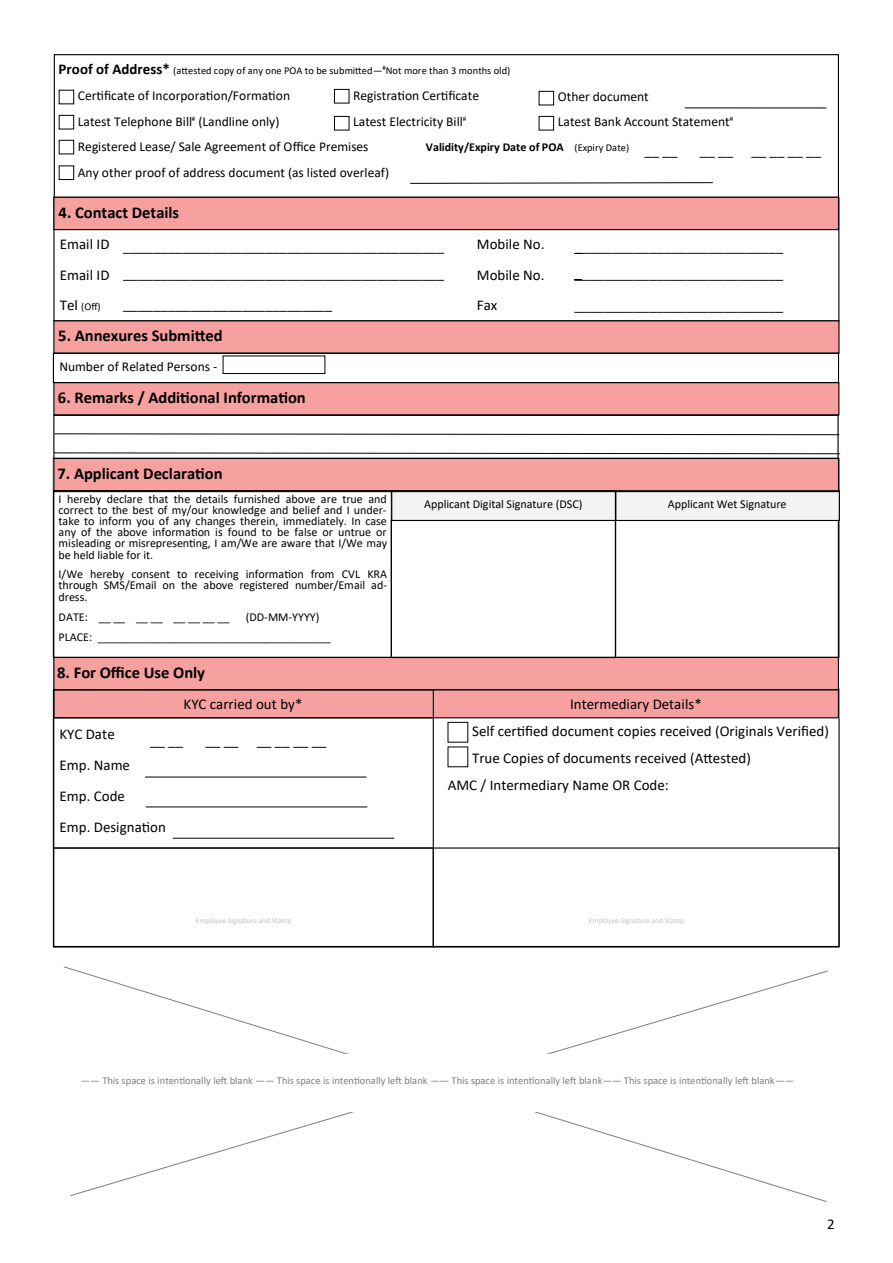
<style>
.page{position:relative;width:893px;height:1263px;background:#fff}
.page>*{position:absolute;margin:0;border:0;box-sizing:border-box;transform-origin:0 0}
.t1{font:700 16.5px "Calibri";color:#000}
.t2{font:15px/30.8px "Calibri";color:#000}
.t3{font:13.5px "Calibri";color:#000}
.t4{font:12.15px/11.1px "Calibri";letter-spacing:-.005em;color:#000}
.t5{font:12px/10.9px "Calibri";letter-spacing:-.005em;color:#000;text-align:justify}
.t6{font:700 12px "Calibri";color:#000}
.t7{font:10.5px "Calibri";letter-spacing:-.005em;color:#7f7f7f}
.t8{font:10.5px "Calibri";color:#000}
.t9{font:7.5px "Calibri";color:#c0c0c0}
.t10{font:6.9px "Calibri";color:#000}
.s1{font-weight:700;font-size:15px}
.s2{font-size:15px}
</style>
<div class="page">
<div style="left:54px;top:54px;width:785px;height:144px;border:1px solid #000"></div>
<div style="left:54px;top:198px;width:785px;height:32px;background:#f6a0a0"></div>
<div style="left:53px;top:458px;width:786px;height:33px;background:#f6a0a0"></div>
<div style="left:615px;top:492px;width:224px;height:28px;background:#f3f3f3"></div>
<div style="left:391px;top:492px;width:224px;height:28px;background:#f3f3f3"></div>
<div style="left:53px;top:657px;width:785px;height:33px;background:#f6a0a0"></div>
<div style="left:433px;top:690px;width:406px;height:28px;background:#f6a0a0"></div>
<div style="left:53px;top:690px;width:380px;height:28px;background:#f6a0a0"></div>
<div style="left:448px;top:722px;width:20px;height:20px;border:1px solid #000"></div>
<hr style="left:145px;top:777px;width:221px;height:1px;background:#000">
<hr style="left:146px;top:807px;width:221px;height:1px;background:#000">
<hr style="left:173px;top:838px;width:221px;height:1px;background:#000">
<div style="left:53px;top:847px;width:381px;height:100px;border:1px solid #000"></div>
<div style="left:433px;top:847px;width:407px;height:100px;border:1px solid #000"></div>
<div style="left:615px;top:490px;width:225px;height:31px;border:1px solid #000"></div>
<div style="left:391px;top:520px;width:225px;height:138px;border:1px solid #000"></div>
<div style="left:59px;top:90px;width:15px;height:14px;border:1px solid #000"></div>
<div style="left:334px;top:89px;width:15px;height:14px;border:1px solid #000"></div>
<hr style="left:685px;top:108px;width:141px;height:1px;background:#000">
<div style="left:539px;top:91px;width:15px;height:14px;border:1px solid #000"></div>
<div style="left:59px;top:115px;width:15px;height:14px;border:1px solid #000"></div>
<div style="left:334px;top:116px;width:15px;height:14px;border:1px solid #000"></div>
<div style="left:539px;top:116px;width:15px;height:14px;border:1px solid #000"></div>
<div style="left:59px;top:140px;width:15px;height:14px;border:1px solid #000"></div>
<div style="left:59px;top:166px;width:15px;height:14px;border:1px solid #000"></div>
<svg style="left:410px;top:182px;width:303px;height:2px"></svg>
<div style="left:54px;top:321px;width:784px;height:32px;background:#f6a0a0"></div>
<div style="left:54px;top:383px;width:784px;height:32px;background:#f6a0a0"></div>
<div style="left:53px;top:657px;width:786px;height:33px;border:1px solid #000"></div>
<div style="left:53px;top:458px;width:786px;height:34px;border:1px solid #000"></div>
<div style="left:53px;top:320px;width:786px;height:34px;border:1px solid #000"></div>
<div style="left:53px;top:197px;width:786px;height:33px;border:1px solid #000"></div>
<div style="left:223px;top:356px;width:102px;height:18px;border:1px solid #000"></div>
<svg style="left:55px;top:433px;width:785px;height:2px"></svg>
<svg style="left:55px;top:452px;width:785px;height:2px"></svg>
<div style="left:53px;top:353px;width:786px;height:30px;border:1px solid #000"></div>
<div style="left:53px;top:415px;width:786px;height:44px;border:1px solid #000"></div>
<div style="left:53px;top:689px;width:786px;height:29px;border:1px solid #000"></div>
<div style="left:53px;top:689px;width:381px;height:29px;border:1px solid #000"></div>
<svg style="left:70px;top:970px;width:758px;height:226px"></svg>
<div style="left:59px;top:1055px;width:757px;height:57px;background:#fff"></div>
<p class="t8" style="left:59px;top:64px;width:453px"><span class="s1">Proof of Address*</span> (attested copy of any one POA to be submitted— Not more than 3 months old)</p>
<p class="t10" style="left:383px;top:62px;width:5px">#</p>
<p class="t3" style="left:78px;top:86px;width:214px">Certificate of Incorporation/Formation</p>
<p class="t3" style="left:353px;top:86px;width:127px">Registration Certificate</p>
<p class="t3" style="left:558px;top:87px;width:92px">Other document</p>
<p class="t3" style="left:78px;top:112px;width:203px">Latest Telephone Bill<sup>#</sup> (Landline only)</p>
<p class="t3" style="left:353px;top:112px;width:115px">Latest Electricity Bill<sup>#</sup></p>
<p class="t3" style="left:558px;top:112px;width:177px">Latest Bank Account Statement<sup>#</sup></p>
<p class="t3" style="left:78px;top:138px;width:292px">Registered Lease/ Sale Agreement of Office Premises</p>
<p class="t6" style="left:426px;top:139px;width:139px">Validity/Expiry Date of POA</p>
<p class="t3" style="left:78px;top:163px;width:313px">Any other proof of address document (as listed overleaf)</p>
<p class="t1" style="left:59px;top:201px;width:122px">4. Contact Details</p>
<p class="t2" style="left:60px;top:228px;width:51px">Email ID</p>
<p class="t2" style="left:477px;top:228px;width:69px">Mobile No.</p>
<p class="t2" style="left:60px;top:259px;width:51px">Email ID</p>
<p class="t2" style="left:477px;top:259px;width:69px">Mobile No.</p>
<p class="t8" style="left:60px;top:300px;width:42px"><span class="s2">Tel</span> (Off)</p>
<p class="t2" style="left:477px;top:290px;width:22px">Fax</p>
<p class="t8" style="left:574px;top:141px;width:105px">(Expiry Date) <span class="s2">__ __</span></p>
<p class="t2" style="left:700px;top:134px;width:123px">__ __ __ __ __ __</p>
<p class="t2" style="left:123px;top:230px;width:322px">___________________________________________</p>
<p class="t2" style="left:574px;top:230px;width:210px">____________________________</p>
<p class="t2" style="left:123px;top:257px;width:322px">___________________________________________</p>
<p class="t2" style="left:574px;top:257px;width:210px">____________________________</p>
<p class="t2" style="left:123px;top:289px;width:210px">____________________________</p>
<p class="t2" style="left:574px;top:289px;width:210px">____________________________</p>
<p class="t1" style="left:58px;top:324px;width:166px">5. Annexures Submitted</p>
<p class="t3" style="left:60px;top:357px;width:159px">Number of Related Persons -</p>
<p class="t1" style="left:58px;top:386px;width:249px">6. Remarks / Additional Information</p>
<p class="t1" style="left:58px;top:462px;width:167px">7. Applicant Declaration</p>
<p class="t5" style="left:59px;top:494px;width:330px">I hereby declare that the details furnished above are true and correct to the best of my/our knowledge and belief and I under&shy;take to inform you of any changes therein, immediately. In case any of the above information is found to be false or untrue or misleading or misrepresenting, I am/We are aware that I/We may be held liable for it.</p>
<p class="t5" style="left:59px;top:569px;width:330px">I/We hereby consent to receiving information from CVL KRA</p>
<p class="t4" style="left:59px;top:579px;width:330px">through SMS/Email on the above registered number/Email ad&shy;dress.</p>
<p class="t5" style="left:59px;top:611px;width:172px">DATE: __ __ __ __ __ __ __ __</p>
<p class="t5" style="left:59px;top:606px;width:274px;line-height:20px;text-indent:187px">(DD-MM-YYYY)<br>PLACE: _______________________________________</p>
<p class="t1" style="left:57px;top:661px;width:149px">8. For Office Use Only</p>
<p class="t2" style="left:184px;top:688px;width:120px">KYC carried out by*</p>
<p class="t5" style="left:424px;top:499px;width:160px">Applicant Digital Signature (DSC)</p>
<p class="t5" style="left:668px;top:499px;width:120px">Applicant Wet Signature</p>
<p class="t2" style="left:570px;top:688px;width:133px">Intermediary Details*</p>
<p class="t2" style="left:60px;top:719px;width:108px">KYC Date<br>Emp. Name<br>Emp. Code<br>Emp. Designation</p>
<p class="t2" style="left:472px;top:715px;width:358px">Self certified document copies received (Originals Verified)</p>
<p class="t2" style="left:150px;top:724px;width:35px">__ __</p>
<p class="t2" style="left:206px;top:724px;width:123px">__ __ __ __ __ __</p>
<p class="t2" style="left:472px;top:742px;width:280px">True Copies of documents received (Attested)</p>
<p class="t2" style="left:448px;top:770px;width:222px">AMC / Intermediary Name OR Code:</p>
<p class="t9" style="left:196px;top:915px;width:97px">Employee Signature and Stamp</p>
<p class="t9" style="left:589px;top:915px;width:97px">Employee Signature and Stamp</p>
<p class="t7" style="left:81px;top:1073px;width:715px">—— This space is intentionally left blank —— This space is intentionally left blank —— This space is intentionally left blank—— This space is intentionally left blank——</p>
<p class="t2" style="left:827px;top:1208px;width:9px">2</p>
</div>
